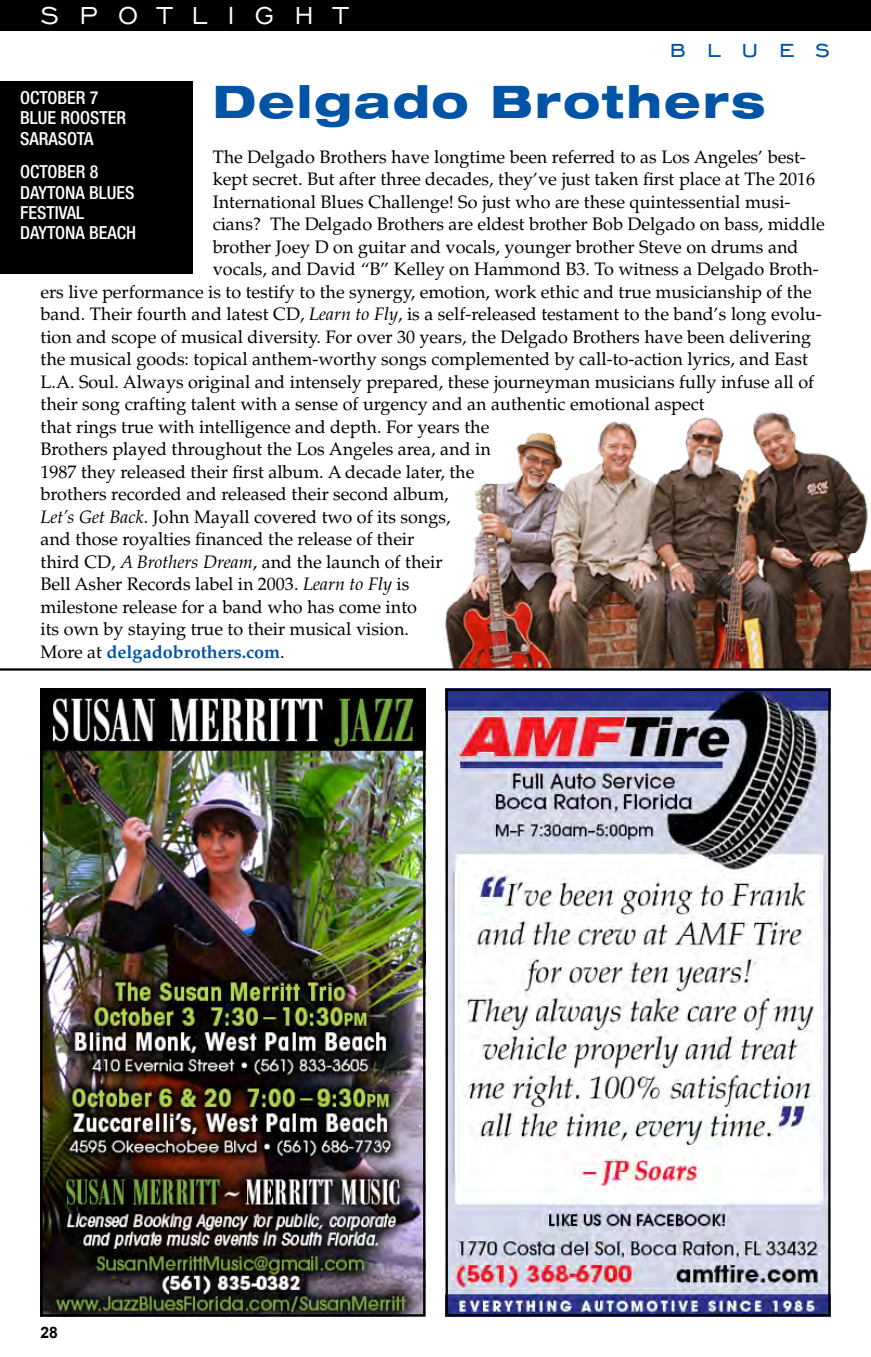
<style>
.page{position:relative;width:871px;height:1357px;background:#fff}
.page>*{position:absolute;margin:0;border:0;box-sizing:border-box;transform-origin:0 0}
.t1{font:800 expanded 45px "Helvetica Neue";letter-spacing:.05em;color:#0054a6}
.t2{font:31.5px "Engravers Gothic BT";letter-spacing:.64em;color:#fff}
.t3{font:31.5px "Engravers Gothic BT";letter-spacing:.64em;color:#0054a6}
.t4{font:18px "Palatino";color:#000}
.t5{font:500 condensed 18px/20.2px "Helvetica Neue";color:#fff}
.t6{font:700 18px "Palatino";color:#0054a6}
.t7{font:700 15.75px "Arial";color:#000}
.s1{font-style:italic}
.s2{font-weight:400;color:#000}
</style>
<div class="page">
<img style="left:43px;top:691px;width:379px;height:622px">
<div style="left:40px;top:688px;width:385px;height:628px;border:2px solid #000"></div>
<img style="left:449px;top:692px;width:378px;height:621px">
<div style="left:446px;top:689px;width:384px;height:627px;border:2px solid #000"></div>
<div style="left:0;top:0;width:871px;height:30px;background:#000"></div>
<div style="left:0;top:81px;width:192px;height:192px;background:#000"></div>
<img style="left:446px;top:412px;width:425px;height:256px">
<hr style="left:0;top:668px;width:871px;height:2px;background:#000">
<h2 class="t2" style="left:40px;top:-2px;width:308px">SPOTLIGHT</h2>
<h2 class="t3" style="left:669px;top:31px;width:162px">blues</h2>
<h1 class="t1" style="left:213px;top:73px;width:554px">Delgado Brothers</h1>
<p class="t4" style="left:213px;top:146px;width:595px">The Delgado Brothers have longtime been referred to as Los Angeles’ best-</p>
<p class="t4" style="left:213px;top:169px;width:604px">kept secret. But after three decades, they’ve just taken first place at The 2016</p>
<p class="t4" style="left:213px;top:191px;width:579px">International Blues Challenge! So just who are these quintessential musi-</p>
<p class="t4" style="left:213px;top:214px;width:613px">cians? The Delgado Brothers are eldest brother Bob Delgado on bass, middle</p>
<p class="t4" style="left:213px;top:236px;width:587px">brother Joey D on guitar and vocals, younger brother Steve on drums and</p>
<p class="t4" style="left:213px;top:259px;width:608px">vocals, and David “B” Kelley on Hammond B3. To witness a Delgado Broth-</p>
<p class="t4" style="left:40px;top:281px;width:773px">ers live performance is to testify to the synergy, emotion, work ethic and true musicianship of the</p>
<p class="t4" style="left:40px;top:304px;width:783px">band. Their fourth and latest CD, <span class="s1">Learn to Fly</span>, is a self-released testament to the band’s long evolu-</p>
<p class="t4" style="left:40px;top:326px;width:772px">tion and scope of musical diversity. For over 30 years, the Delgado Brothers have been delivering</p>
<p class="t4" style="left:40px;top:349px;width:769px">the musical goods: topical anthem-worthy songs complemented by call-to-action lyrics, and East</p>
<p class="t4" style="left:40px;top:371px;width:775px">L.A. Soul. Always original and intensely prepared, these journeyman musicians fully infuse all of</p>
<p class="t4" style="left:40px;top:394px;width:665px">their song crafting talent with a sense of urgency and an authentic emotional aspect</p>
<p class="t4" style="left:40px;top:416px;width:450px">that rings true with intelligence and depth. For years the</p>
<p class="t4" style="left:40px;top:439px;width:452px">Brothers played throughout the Los Angeles area, and in</p>
<p class="t4" style="left:40px;top:461px;width:435px">1987 they released their first album. A decade later, the</p>
<p class="t4" style="left:40px;top:484px;width:410px">brothers recorded and released their second album,</p>
<p class="t4" style="left:40px;top:506px;width:411px"><span class="s1">Let’s Get Back</span>. John Mayall covered two of its songs,</p>
<p class="t4" style="left:40px;top:529px;width:375px">and those royalties financed the release of their</p>
<p class="t4" style="left:40px;top:551px;width:403px">third CD, <span class="s1">A Brothers Dream</span>, and the launch of their</p>
<p class="t4" style="left:40px;top:574px;width:370px">Bell Asher Records label in 2003. <span class="s1">Learn to Fly</span> is</p>
<p class="t4" style="left:40px;top:596px;width:378px">milestone release for a band who has come into</p>
<p class="t4" style="left:40px;top:619px;width:370px">its own by staying true to their musical vision.</p>
<p class="t6" style="left:40px;top:640px;width:246px"><span class="s2">More at</span> delgadobrothers.com<span class="s2">.</span></p>
<p class="t5" style="left:20px;top:87px;width:107px">OCTOBER 7<br>BLUE ROOSTER<br>SARASOTA</p>
<p class="t5" style="left:20px;top:162px;width:117px">OCTOBER 8<br>DAYTONA BLUES<br>FESTIVAL<br>DAYTONA BEACH</p>
<p class="t7" style="left:40px;top:1322px;width:19px">28</p>
</div>
